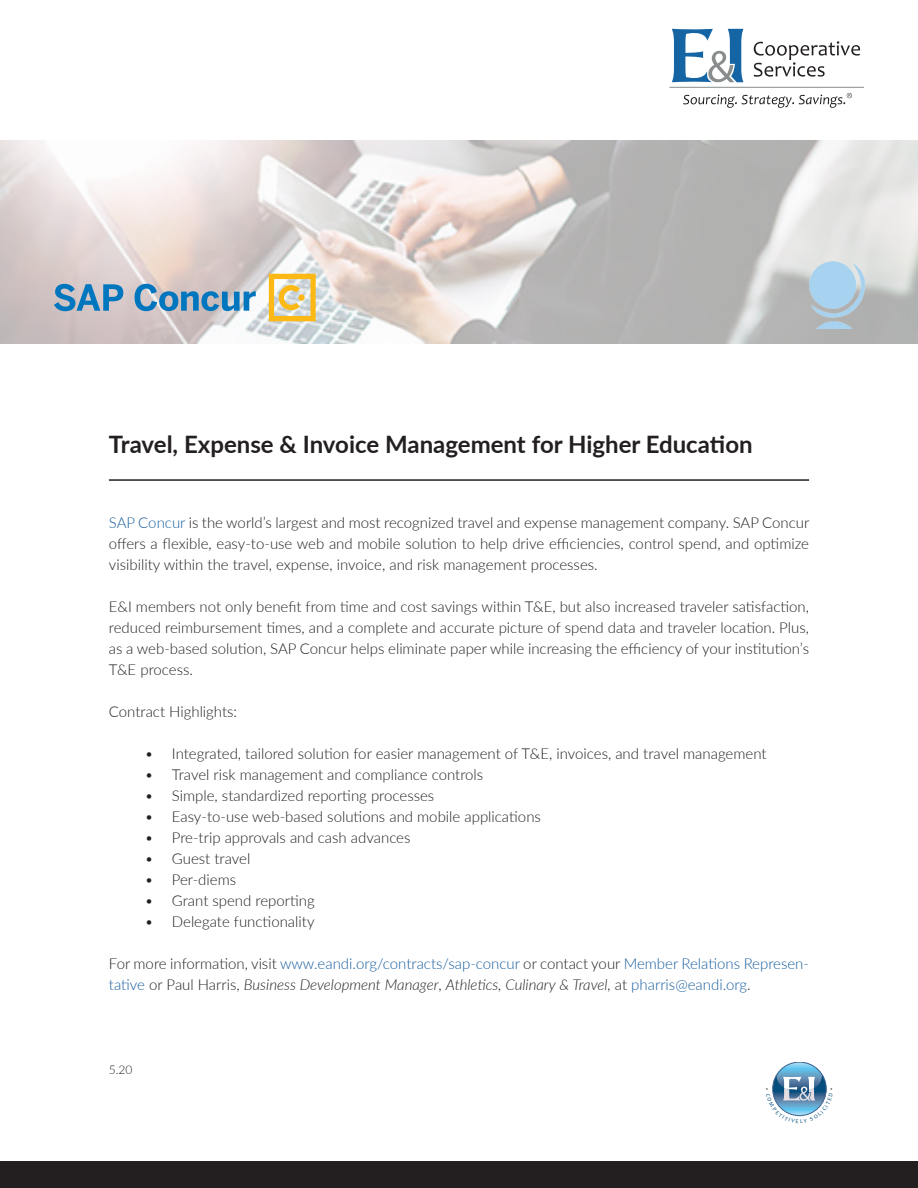
<style>
.page{position:relative;width:918px;height:1188px;background:#fff}
.page>*{position:absolute;margin:0;border:0;box-sizing:border-box;transform-origin:0 0}
.t1{font:700 24px "Lato";color:#231f20}
.t2{font:300 15px/21px "Lato";color:#231f20;text-align:justify}
.t3{font:300 15px/21px "Lato";color:#175d9e}
.t4{font:300 12px "Lato";color:#231f20}
.s1{color:#175d9e}
.s2{color:#231f20}
.s3{font-style:italic;color:#231f20}
</style>
<div class="page">
<svg style="left:0;top:140px;width:918px;height:204px;background:#d4cfcd"></svg>
<svg style="left:754px;top:41px;width:106px;height:36px"></svg>
<svg style="left:672px;top:29px;width:72px;height:53px"></svg>
<hr style="left:669px;top:87px;width:195px;height:1px;background:#898c8d">
<svg style="left:683px;top:93px;width:169px;height:15px"></svg>
<hr style="left:109px;top:479px;width:700px;height:2px;background:#231f20">
<div style="left:0;top:1161px;width:918px;height:27px;background:#231f20"></div>
<img style="left:809px;top:262px;width:56px;height:67px">
<svg style="left:54px;top:284px;width:202px;height:27px;background:#7da6c4"></svg>
<svg style="left:269px;top:274px;width:47px;height:47px;background:#ebcc79"></svg>
<svg style="left:766px;top:1062px;width:67px;height:55px"></svg>
<h1 class="t1" style="left:109px;top:427px;width:645px">Travel, Expense &amp; Invoice Management for Higher Education</h1>
<p class="t2" style="left:109px;top:512px;width:702px"><span class="s1">SAP Concur</span> is the world’s largest and most recognized travel and expense management company. SAP Concur offers a flexible, easy-to-use web and mobile solution to help drive efficiencies, control spend, and optimize visibility within the travel, expense, invoice, and risk management processes.</p>
<p class="t2" style="left:109px;top:596px;width:702px">E&amp;I members not only benefit from time and cost savings within T&amp;E, but also increased traveler satisfaction, reduced reimbursement times, and a complete and accurate picture of spend data and traveler location. Plus, as a web-based solution, SAP Concur helps eliminate paper while increasing the efficiency of your institution’s T&amp;E process.</p>
<p class="t2" style="left:109px;top:701px;width:130px">Contract Highlights:</p>
<p class="t2" style="left:145px;top:743px;width:623px">• Integrated, tailored solution for easier management of T&amp;E, invoices, and travel management</p>
<p class="t2" style="left:145px;top:764px;width:340px">• Travel risk management and compliance controls</p>
<p class="t2" style="left:145px;top:785px;width:291px">• Simple, standardized reporting processes</p>
<p class="t2" style="left:145px;top:806px;width:398px">• Easy-to-use web-based solutions and mobile applications</p>
<p class="t2" style="left:145px;top:827px;width:267px">• Pre-trip approvals and cash advances</p>
<p class="t2" style="left:145px;top:848px;width:107px">• Guest travel</p>
<p class="t2" style="left:145px;top:869px;width:93px">• Per-diems</p>
<p class="t2" style="left:145px;top:890px;width:171px">• Grant spend reporting</p>
<p class="t2" style="left:145px;top:911px;width:171px">• Delegate functionality</p>
<p class="t3" style="left:109px;top:953px;width:702px"><span class="s2">For more information, visit</span> www.eandi.org/contracts/sap-concur <span class="s2">or contact your</span> Member Relations Represen&shy;tative <span class="s2">or Paul Harris,</span> <span class="s3">Business Development Manager</span><span class="s2">,</span> <span class="s3">Athletics, Culinary &amp; Travel,</span> <span class="s2">at</span> pharris@eandi.org<span class="s2">.</span></p>
<p class="t4" style="left:109px;top:1061px;width:25px">5.20</p>
</div>
